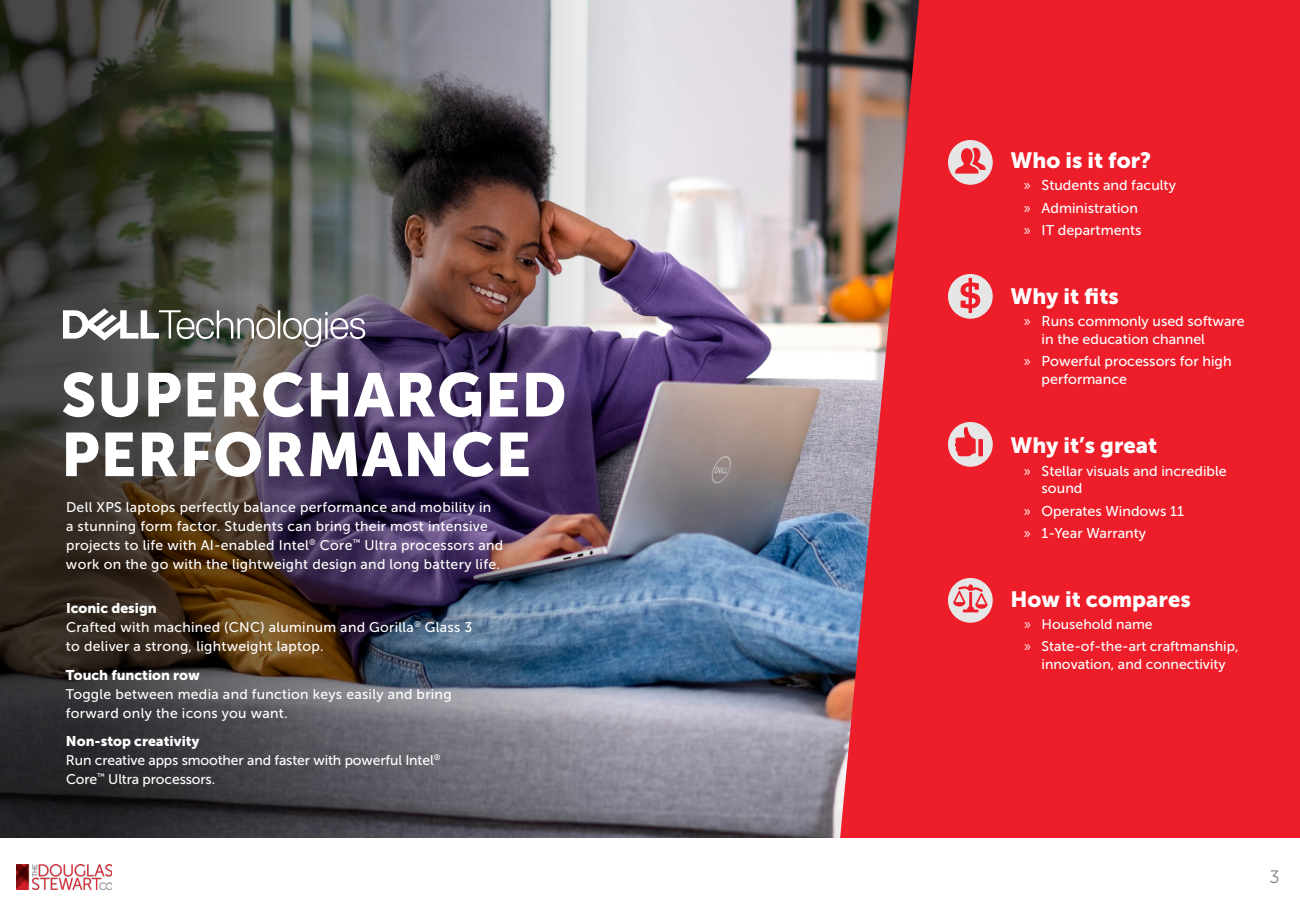
<style>
.page{position:relative;width:1300px;height:900px;background:#fff}
.page>*{position:absolute;margin:0;border:0;box-sizing:border-box;transform-origin:0 0}
.t1{font:61.1px/59.7px "Museo Sans 900";letter-spacing:.01em;color:#fff}
.t2{font:22px "Museo Sans 900";color:#fff}
.t3{font:18px "Museo Sans 300";color:#808080}
.t4{font:14.2px/22.2px "Museo Sans 500";color:#fff}
.t5{font:14px/19px "Museo Sans 500";letter-spacing:.02em;color:#fff}
.t6{font:14px/19px "Museo Sans 500";letter-spacing:-.01em;color:#fff}
.t7{font:14px/22.2px "Museo Sans 500";color:#fff}
.t8{font:14px "Museo Sans 900";color:#fff}
.s1{font-family:"Museo Sans 300"}
</style>
<div class="page">
<img style="left:0;top:0;width:839px;height:838px">
<svg style="left:839px;top:0;width:461px;height:838px;fill:#ed1e29"></svg>
<svg style="left:948px;top:274px;width:45px;height:45px"></svg>
<svg style="left:948px;top:140px;width:45px;height:45px"></svg>
<svg style="left:948px;top:578px;width:45px;height:45px"></svg>
<svg style="left:948px;top:422px;width:45px;height:45px"></svg>
<svg style="left:63px;top:308px;width:302px;height:39px"></svg>
<img style="left:17px;top:864px;width:95px;height:25px">
<h1 class="t1" style="left:61px;top:365px;width:507px">SUPERCHARGED<br>PERFORMANCE</h1>
<p class="t5" style="left:66px;top:498px;width:439px">Dell XPS laptops perfectly balance performance and mobility in<br>a stunning form factor. Students can bring their most intensive projects to life with AI-enabled Intel<sup>®</sup> Core<sup>™</sup> Ultra processors and work on the go with the lightweight design and long battery life.</p>
<p class="t8" style="left:66px;top:600px;width:92px">Iconic design</p>
<p class="t5" style="left:66px;top:618px;width:408px">Crafted with machined (CNC) aluminum and Gorilla<sup>®</sup> Glass 3 to deliver a strong, lightweight laptop.</p>
<p class="t8" style="left:66px;top:667px;width:135px">Touch function row</p>
<p class="t5" style="left:66px;top:684px;width:387px">Toggle between media and function keys easily and bring forward only the icons you want.</p>
<p class="t8" style="left:66px;top:733px;width:135px">Non-stop creativity</p>
<p class="t6" style="left:66px;top:751px;width:376px">Run creative apps smoother and faster with powerful Intel<sup>®<br></sup>Core<sup>™</sup> Ultra processors.</p>
<h2 class="t2" style="left:1011px;top:148px;width:142px">Who is it for?</h2>
<p class="t4" style="left:1024px;top:175px;width:154px"><span class="s1">»</span> Students and faculty <span class="s1">»</span> Administration<br><span class="s1">»</span> IT departments</p>
<h2 class="t2" style="left:1011px;top:284px;width:110px">Why it fits</h2>
<p class="t4" style="left:1042px;top:313px;width:205px;line-height:17.8px;text-indent:-18px"><span class="s1">»</span> Runs commonly used software in the education channel</p>
<p class="t4" style="left:1042px;top:353px;width:191px;line-height:17.8px;text-indent:-18px"><span class="s1">»</span> Powerful processors for high performance</p>
<h2 class="t2" style="left:1011px;top:433px;width:148px">Why it’s great</h2>
<p class="t4" style="left:1042px;top:462px;width:187px;line-height:17.8px;text-indent:-18px"><span class="s1">»</span> Stellar visuals and incredible sound</p>
<p class="t4" style="left:1024px;top:500px;width:162px"><span class="s1">»</span> Operates Windows 11 <span class="s1">»</span> 1-Year Warranty</p>
<h2 class="t2" style="left:1011px;top:587px;width:182px">How it compares</h2>
<p class="t7" style="left:1024px;top:613px;width:216px"><span class="s1">»</span> Household name<br><span class="s1">»</span> State-of-the-art craftmanship,</p>
<p class="t7" style="left:1042px;top:653px;width:186px">innovation, and connectivity</p>
<p class="t3" style="left:1270px;top:867px;width:12px">3</p>
</div>
